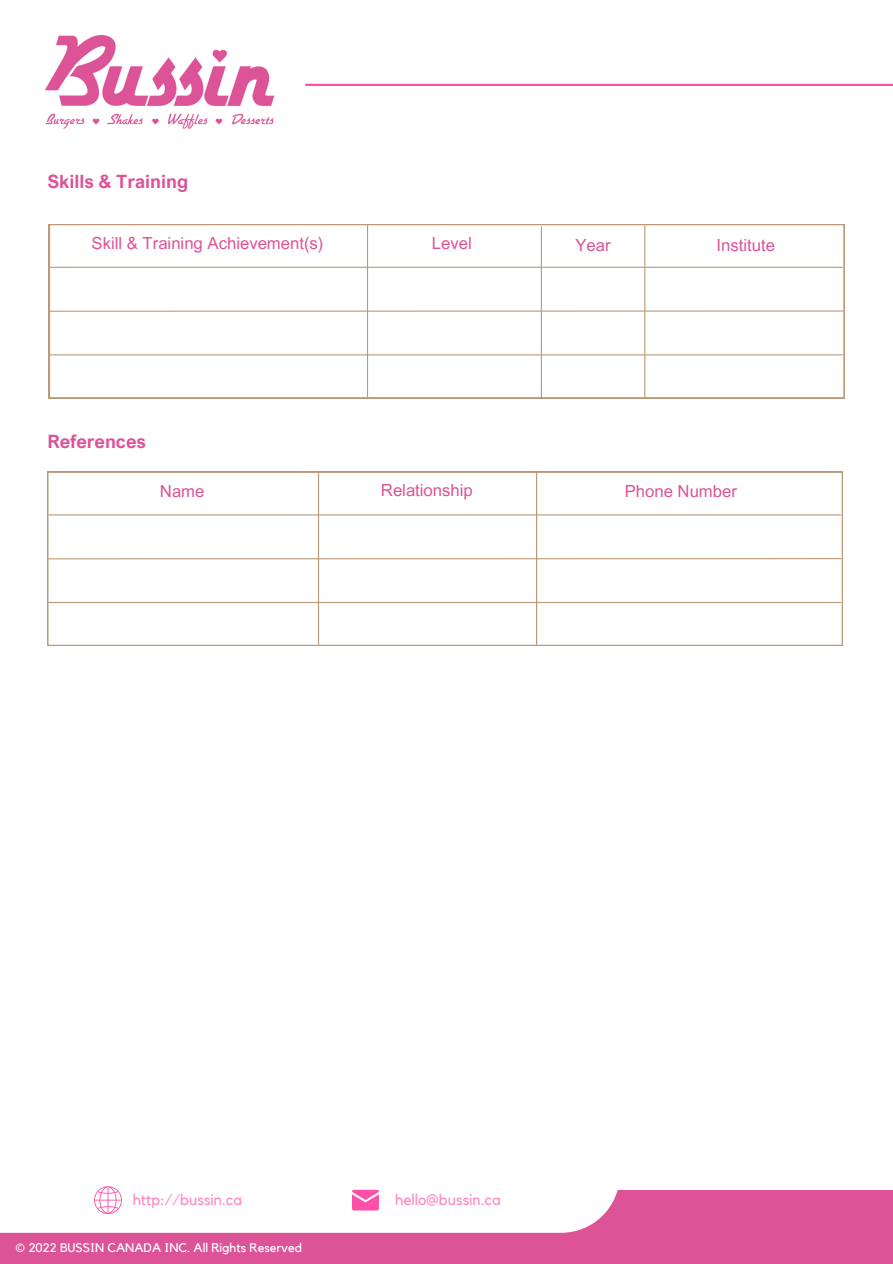
<style>
.page{position:relative;width:893px;height:1264px;background:#fff}
.page>*{position:absolute;margin:0;border:0;box-sizing:border-box;transform-origin:0 0}
.t1{font:700 18.3px "Arial Nova";color:#dc5397}
.t2{font:16.65px "Arial MT Pro";color:#dc5397}
.t3{font:15.45px "Kollektif";color:#fe50a7}
.t4{font:12.6px "Kollektif";color:#fff}
</style>
<div class="page">
<div style="left:0;top:1190px;width:892px;height:73px;background:#dc5497"></div>
<div style="left:0;top:1115px;width:619px;height:117px;background:#fff"></div>
<svg style="left:94px;top:1186px;width:28px;height:27px"></svg>
<svg style="left:352px;top:1189px;width:27px;height:20px"></svg>
<hr style="left:305px;top:84px;width:587px;height:2px;background:#fe50a7">
<img style="left:45px;top:34px;width:230px;height:95px">
<svg style="left:47px;top:472px;width:795px;height:174px"></svg>
<hr style="left:48px;top:514px;width:793px;height:1px;background:#bb9979">
<hr style="left:47px;top:558px;width:794px;height:1px;background:#bb9979">
<hr style="left:48px;top:602px;width:793px;height:1px;background:#bb9979">
<hr style="left:318px;top:472px;width:1px;height:172px;background:#bb9979">
<hr style="left:536px;top:472px;width:1px;height:172px;background:#bb9979">
<svg style="left:49px;top:224px;width:795px;height:174px"></svg>
<hr style="left:50px;top:267px;width:792px;height:1px;background:#bb9979">
<hr style="left:49px;top:310px;width:794px;height:2px;background:#bb9979">
<hr style="left:50px;top:354px;width:792px;height:1px;background:#bb9979">
<hr style="left:367px;top:225px;width:1px;height:172px;background:#bb9979">
<hr style="left:541px;top:226px;width:1px;height:172px;background:#bb9979">
<hr style="left:644px;top:225px;width:1px;height:172px;background:#bb9979">
<p class="t1" style="left:47px;top:170px;width:142px">Skills &amp; Training</p>
<p class="t2" style="left:92px;top:237px;width:233px">Skill &amp; Training Achievement(s)</p>
<p class="t2" style="left:432px;top:236px;width:41px">Level</p>
<p class="t2" style="left:575px;top:238px;width:37px">Year</p>
<p class="t2" style="left:716px;top:238px;width:60px">Institute</p>
<p class="t1" style="left:47px;top:430px;width:100px">References</p>
<p class="t2" style="left:160px;top:485px;width:46px">Name</p>
<p class="t2" style="left:381px;top:484px;width:93px">Relationship</p>
<p class="t2" style="left:624px;top:485px;width:114px">Phone Number</p>
<p class="t3" style="left:132px;top:1192px;width:111px">http://bussin.ca</p>
<p class="t3" style="left:395px;top:1192px;width:107px">hello@bussin.ca</p>
<p class="t4" style="left:15px;top:1241px;width:288px">© 2022 BUSSIN CANADA INC. All Rights Reserved</p>
</div>
